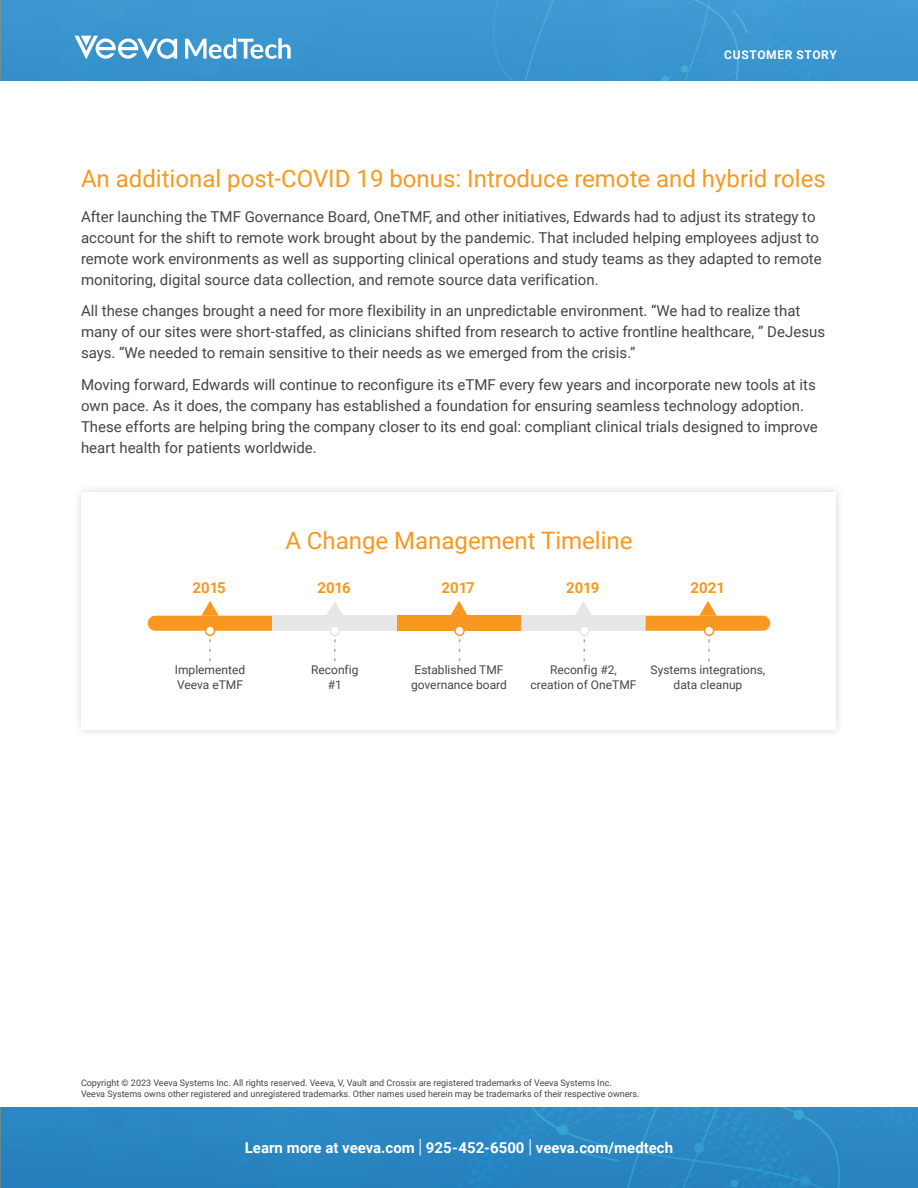
<style>
.page{position:relative;width:918px;height:1188px;background:#fff}
.page>*{position:absolute;margin:0;border:0;box-sizing:border-box;transform-origin:0 0}
.t1{font:24px "Roboto";color:#f8991d}
.t2{font:24px "Roboto";color:#f89820}
.t3{font:15px/21px "Roboto";color:#444}
.t4{font:700 15px "Roboto";color:#fff}
.t5{font:700 15px "Roboto";color:#f89820}
.t6{font:12px/15px "Roboto";color:#444545;text-align:center}
.t7{font:700 12px "Roboto";letter-spacing:.055em;color:#fff}
.t8{font:9px/10.5px "Roboto";color:#444}
.s1{font-weight:300;font-size:19.5px}
</style>
<div class="page">
<div style="left:72px;top:483px;width:774px;height:256px;background:#f8f8f8"></div>
<div style="left:82px;top:492px;width:754px;height:238px;background:#fff"></div>
<img style="left:0;top:1107px;width:918px;height:81px">
<div style="left:0;top:0;width:918px;height:81px;background:#3b97d0"></div>
<svg style="left:185px;top:38px;width:106px;height:21px"></svg>
<svg style="left:75px;top:36px;width:102px;height:23px"></svg>
<div style="left:273px;top:616px;width:124px;height:15px;background:#e6e7e8"></div>
<div style="left:397px;top:616px;width:124px;height:15px;background:#f89820"></div>
<div style="left:521px;top:616px;width:125px;height:15px;background:#e6e7e8"></div>
<svg style="left:326px;top:601px;width:17px;height:15px"></svg>
<svg style="left:450px;top:601px;width:18px;height:15px"></svg>
<svg style="left:575px;top:601px;width:17px;height:15px"></svg>
<svg style="left:148px;top:601px;width:124px;height:61px"></svg>
<div style="left:206px;top:626px;width:9px;height:9px;background:#fff;border-radius:50%"></div>
<div style="left:205px;top:625px;width:10px;height:11px;border:2px solid #f89820;border-radius:50%"></div>
<svg style="left:334px;top:636px;width:2px;height:26px"></svg>
<div style="left:330px;top:626px;width:9px;height:9px;background:#fff;border-radius:50%"></div>
<div style="left:330px;top:625px;width:10px;height:11px;border:2px solid #e6e7e8;border-radius:50%"></div>
<svg style="left:459px;top:636px;width:1px;height:26px"></svg>
<div style="left:455px;top:626px;width:9px;height:9px;background:#fff;border-radius:50%"></div>
<div style="left:454px;top:625px;width:11px;height:11px;border:2px solid #f89820;border-radius:50%"></div>
<svg style="left:584px;top:636px;width:1px;height:26px"></svg>
<div style="left:580px;top:626px;width:9px;height:9px;background:#fff;border-radius:50%"></div>
<div style="left:579px;top:625px;width:11px;height:11px;border:2px solid #e6e7e8;border-radius:50%"></div>
<svg style="left:646px;top:601px;width:124px;height:61px"></svg>
<div style="left:705px;top:626px;width:9px;height:9px;background:#fff;border-radius:50%"></div>
<div style="left:704px;top:625px;width:10px;height:11px;border:2px solid #f89820;border-radius:50%"></div>
<p class="t7" style="left:724px;top:47px;width:114px">CUSTOMER STORY</p>
<h1 class="t1" style="left:81px;top:162px;width:746px">An additional post-COVID 19 bonus: Introduce remote and hybrid roles</h1>
<p class="t3" style="left:81px;top:205px;width:742px">After launching the TMF Governance Board, OneTMF, and other initiatives, Edwards had to adjust its strategy to account for the shift to remote work brought about by the pandemic. That included helping employees adjust to remote work environments as well as supporting clinical operations and study teams as they adapted to remote monitoring, digital source data collection, and remote source data verification.</p>
<p class="t3" style="left:81px;top:300px;width:746px">All these changes brought a need for more flexibility in an unpredictable environment. “We had to realize that many of our sites were short-staffed, as clinicians shifted from research to active frontline healthcare, ” DeJesus says. “We needed to remain sensitive to their needs as we emerged from the crisis.”</p>
<p class="t3" style="left:81px;top:374px;width:738px">Moving forward, Edwards will continue to reconfigure its eTMF every few years and incorporate new tools at its own pace. As it does, the company has established a foundation for ensuring seamless technology adoption.<br>These efforts are helping bring the company closer to its end goal: compliant clinical trials designed to improve heart health for patients worldwide.</p>
<h1 class="t2" style="left:285px;top:523px;width:349px">A Change Management Timeline</h1>
<p class="t5" style="left:193px;top:577px;width:35px">2015</p>
<p class="t5" style="left:317px;top:577px;width:35px">2016</p>
<p class="t5" style="left:442px;top:577px;width:35px">2017</p>
<p class="t5" style="left:566px;top:577px;width:35px">2019</p>
<p class="t5" style="left:691px;top:577px;width:36px">2021</p>
<p class="t6" style="left:175px;top:662px;width:72px;text-align:left">Implemented<br>Veeva eTMF</p>
<p class="t6" style="left:311px;top:662px;width:49px">Reconfig #1</p>
<p class="t6" style="left:411px;top:662px;width:97px;text-align:left">Established TMF governance board</p>
<p class="t6" style="left:531px;top:662px;width:107px">Reconfig #2, creation of OneTMF</p>
<p class="t6" style="left:651px;top:662px;width:116px">Systems integrations, data cleanup</p>
<p class="t8" style="left:81px;top:1077px;width:560px">Copyright © 2023 Veeva Systems Inc. All rights reserved. Veeva, V, Vault and Crossix are registered trademarks of Veeva Systems Inc.<br>Veeva Systems owns other registered and unregistered trademarks. Other names used herein may be trademarks of their respective owners.</p>
<p class="t4" style="left:245px;top:1137px;width:430px">Learn more at veeva.com <span class="s1">|</span> 925-452-6500 <span class="s1">|</span> veeva.com/medtech</p>
</div>
